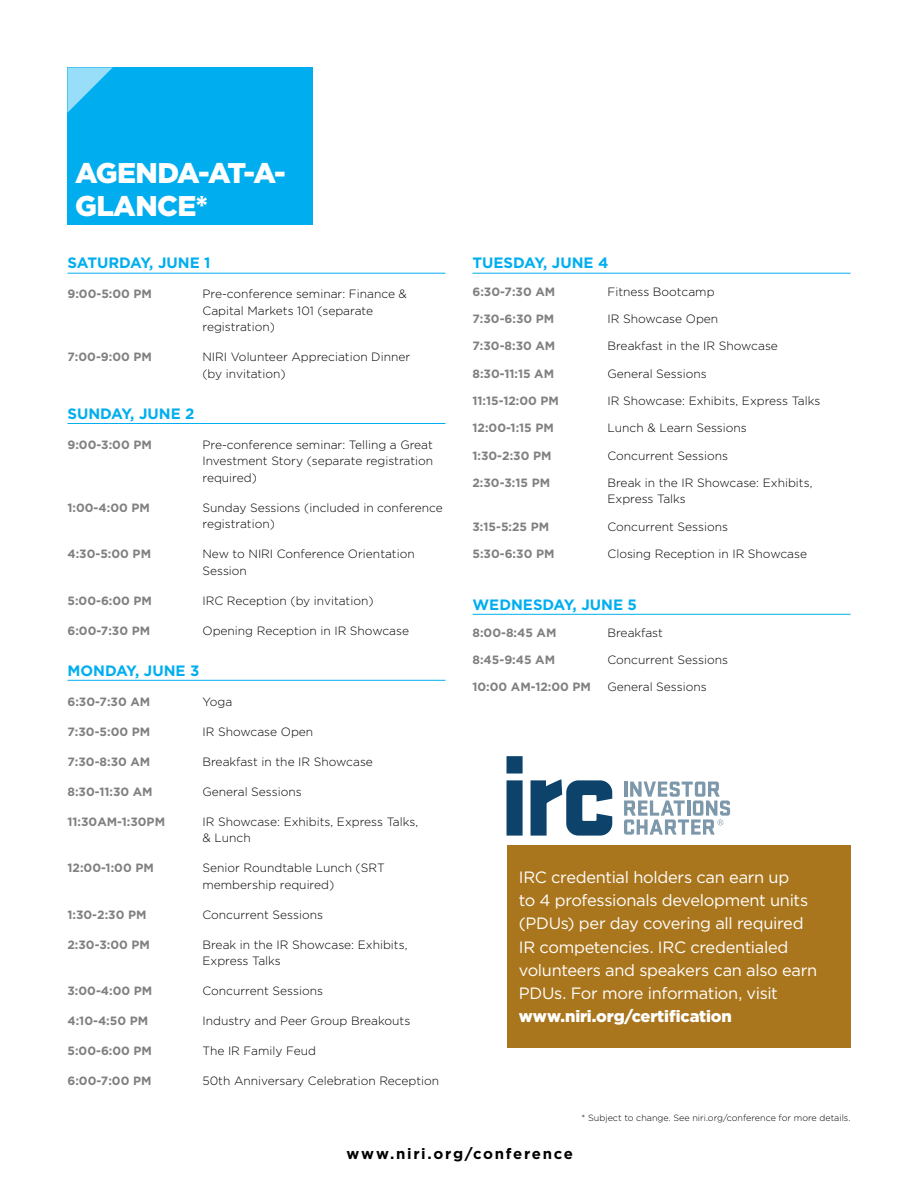
<style>
.page{position:relative;width:918px;height:1188px;background:#fff}
.page>*{position:absolute;margin:0;border:0;box-sizing:border-box;transform-origin:0 0}
.t1{font:900 28.5px/33px "Gotham";letter-spacing:-.02em;color:#fff}
.t2{font:16.35px/23.2px "Gotham";letter-spacing:-.015em;color:#fff}
.t3{font:900 16.35px "Gotham";letter-spacing:-.01em;color:#fff}
.t4{font:700 15px "Gotham";color:#00aeef}
.t5{font:700 15px "Gotham";letter-spacing:.11em;color:#000}
.t6{font:300 12px/16.5px "Gotham";color:#000}
.t7{font:700 12px "Gotham";color:#808080}
.t8{font:300 9px "Gotham";color:#000}
</style>
<div class="page">
<hr style="left:68px;top:273px;width:378px;height:1px;background:#00aeef">
<hr style="left:68px;top:423px;width:378px;height:1px;background:#00aeef">
<hr style="left:68px;top:680px;width:378px;height:1px;background:#00aeef">
<hr style="left:472px;top:273px;width:378px;height:1px;background:#00aeef">
<hr style="left:472px;top:614px;width:378px;height:1px;background:#00aeef">
<div style="left:68px;top:68px;width:245px;height:157px;background:#00aeef"></div>
<svg style="left:68px;top:68px;width:44px;height:44px"></svg>
<div style="left:507px;top:845px;width:343px;height:202px;background:#aa761d"></div>
<svg style="left:507px;top:756px;width:16px;height:80px"></svg>
<svg style="left:531px;top:779px;width:81px;height:57px"></svg>
<svg style="left:624px;top:782px;width:106px;height:53px"></svg>
<h1 class="t1" style="left:75px;top:157px;width:212px">AGENDA-AT-A-<br>GLANCE*</h1>
<p class="t4" style="left:68px;top:253px;width:145px">SATURDAY, JUNE 1</p>
<p class="t7" style="left:68px;top:286px;width:86px">9:00-5:00 PM</p>
<p class="t6" style="left:202px;top:286px;width:206px">Pre-conference seminar: Finance &amp;<br>Capital Markets 101 (separate registration)</p>
<p class="t7" style="left:68px;top:349px;width:86px">7:00-9:00 PM</p>
<p class="t6" style="left:202px;top:349px;width:209px">NIRI Volunteer Appreciation Dinner (by invitation)</p>
<p class="t4" style="left:68px;top:404px;width:129px">SUNDAY, JUNE 2</p>
<p class="t7" style="left:68px;top:437px;width:86px">9:00-3:00 PM</p>
<p class="t6" style="left:202px;top:436px;width:232px;text-align:justify">Pre-conference seminar: Telling a Great Investment Story (separate registration required)</p>
<p class="t7" style="left:68px;top:500px;width:84px">1:00-4:00 PM</p>
<p class="t6" style="left:202px;top:499px;width:242px">Sunday Sessions (included in conference registration)</p>
<p class="t7" style="left:68px;top:546px;width:85px">4:30-5:00 PM</p>
<p class="t6" style="left:202px;top:545px;width:214px">New to NIRI Conference Orientation<br>Session</p>
<p class="t7" style="left:68px;top:593px;width:86px">5:00-6:00 PM</p>
<p class="t6" style="left:202px;top:592px;width:173px">IRC Reception (by invitation)</p>
<p class="t7" style="left:68px;top:623px;width:84px">6:00-7:30 PM</p>
<p class="t6" style="left:202px;top:622px;width:208px">Opening Reception in IR Showcase</p>
<p class="t4" style="left:68px;top:660px;width:133px">MONDAY, JUNE 3</p>
<p class="t7" style="left:68px;top:693px;width:84px">6:30-7:30 AM</p>
<p class="t6" style="left:202px;top:693px;width:31px">Yoga</p>
<p class="t7" style="left:68px;top:723px;width:84px">7:30-5:00 PM</p>
<p class="t6" style="left:202px;top:723px;width:112px">IR Showcase Open</p>
<p class="t7" style="left:68px;top:753px;width:84px">7:30-8:30 AM</p>
<p class="t6" style="left:202px;top:753px;width:172px">Breakfast in the IR Showcase</p>
<p class="t7" style="left:68px;top:783px;width:87px">8:30-11:30 AM</p>
<p class="t6" style="left:202px;top:783px;width:101px">General Sessions</p>
<p class="t7" style="left:68px;top:813px;width:99px">11:30AM-1:30PM</p>
<p class="t6" style="left:202px;top:813px;width:217px">IR Showcase: Exhibits, Express Talks, &amp; Lunch</p>
<p class="t7" style="left:68px;top:860px;width:88px">12:00-1:00 PM</p>
<p class="t6" style="left:202px;top:859px;width:184px">Senior Roundtable Lunch (SRT membership required)</p>
<p class="t7" style="left:68px;top:906px;width:80px">1:30-2:30 PM</p>
<p class="t6" style="left:202px;top:906px;width:122px">Concurrent Sessions</p>
<p class="t7" style="left:68px;top:936px;width:84px">2:30-3:00 PM</p>
<p class="t6" style="left:202px;top:936px;width:206px">Break in the IR Showcase: Exhibits,<br>Express Talks</p>
<p class="t7" style="left:68px;top:983px;width:86px">3:00-4:00 PM</p>
<p class="t6" style="left:202px;top:982px;width:122px">Concurrent Sessions</p>
<p class="t7" style="left:68px;top:1013px;width:82px">4:10-4:50 PM</p>
<p class="t6" style="left:202px;top:1012px;width:209px">Industry and Peer Group Breakouts</p>
<p class="t7" style="left:68px;top:1043px;width:86px">5:00-6:00 PM</p>
<p class="t6" style="left:202px;top:1042px;width:115px">The IR Family Feud</p>
<p class="t7" style="left:68px;top:1073px;width:85px">6:00-7:00 PM</p>
<p class="t6" style="left:202px;top:1072px;width:238px">50th Anniversary Celebration Reception</p>
<p class="t4" style="left:472px;top:253px;width:138px">TUESDAY, JUNE 4</p>
<p class="t7" style="left:472px;top:284px;width:84px">6:30-7:30 AM</p>
<p class="t6" style="left:608px;top:283px;width:109px">Fitness Bootcamp</p>
<p class="t7" style="left:472px;top:311px;width:83px">7:30-6:30 PM</p>
<p class="t6" style="left:608px;top:310px;width:112px">IR Showcase Open</p>
<p class="t7" style="left:472px;top:338px;width:84px">7:30-8:30 AM</p>
<p class="t6" style="left:608px;top:338px;width:172px">Breakfast in the IR Showcase</p>
<p class="t7" style="left:472px;top:365px;width:83px">8:30-11:15 AM</p>
<p class="t6" style="left:608px;top:365px;width:101px">General Sessions</p>
<p class="t7" style="left:472px;top:393px;width:88px">11:15-12:00 PM</p>
<p class="t6" style="left:608px;top:392px;width:214px">IR Showcase: Exhibits, Express Talks</p>
<p class="t7" style="left:472px;top:420px;width:83px">12:00-1:15 PM</p>
<p class="t6" style="left:608px;top:419px;width:141px">Lunch &amp; Learn Sessions</p>
<p class="t7" style="left:472px;top:447px;width:80px">1:30-2:30 PM</p>
<p class="t6" style="left:608px;top:447px;width:122px">Concurrent Sessions</p>
<p class="t7" style="left:472px;top:475px;width:79px">2:30-3:15 PM</p>
<p class="t6" style="left:608px;top:474px;width:206px">Break in the IR Showcase: Exhibits,<br>Express Talks</p>
<p class="t7" style="left:472px;top:518px;width:78px">3:15-5:25 PM</p>
<p class="t6" style="left:608px;top:518px;width:122px">Concurrent Sessions</p>
<p class="t7" style="left:472px;top:546px;width:83px">5:30-6:30 PM</p>
<p class="t6" style="left:608px;top:545px;width:201px">Closing Reception in IR Showcase</p>
<p class="t4" style="left:472px;top:594px;width:166px">WEDNESDAY, JUNE 5</p>
<p class="t7" style="left:472px;top:625px;width:85px">8:00-8:45 AM</p>
<p class="t6" style="left:608px;top:624px;width:57px">Breakfast</p>
<p class="t7" style="left:472px;top:652px;width:84px">8:45-9:45 AM</p>
<p class="t6" style="left:608px;top:651px;width:122px">Concurrent Sessions</p>
<p class="t7" style="left:472px;top:679px;width:120px">10:00 AM-12:00 PM</p>
<p class="t6" style="left:608px;top:679px;width:101px">General Sessions</p>
<h2 class="t2" style="left:519px;top:865px;width:300px">IRC credential holders can earn up<br>to 4 professionals development units (PDUs) per day covering all required IR competencies. IRC credentialed volunteers and speakers can also earn PDUs. For more information, visit</h2>
<h2 class="t3" style="left:519px;top:1005px;width:215px">www.niri.org/certification</h2>
<p class="t8" style="left:582px;top:1112px;width:270px">* Subject to change. See niri.org/conference for more details.</p>
<p class="t5" style="left:346px;top:1144px;width:228px">www.niri.org/conference</p>
</div>
